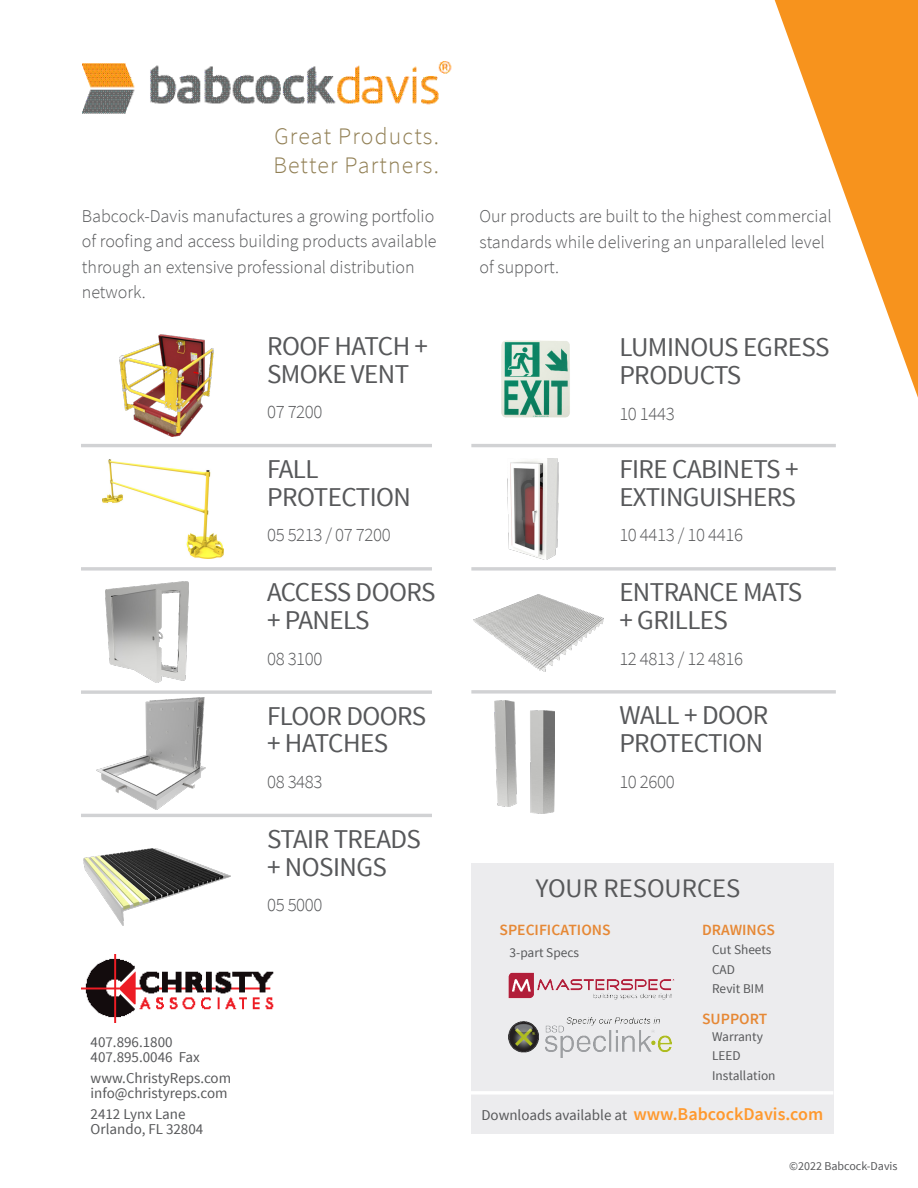
<style>
.page{position:relative;width:918px;height:1188px;background:#fff}
.page>*{position:absolute;margin:0;border:0;box-sizing:border-box;transform-origin:0 0}
.t1{font:27.15px/27.9px "Source Sans Pro";letter-spacing:-.02em;color:#57585a}
.t2{font:26.7px "Source Sans Pro";color:#57585a}
.t3{font:300 23.7px/28.5px "Source Sans Pro";letter-spacing:.05em;color:#917f54}
.t4{font:300 18.75px "Source Sans Pro";letter-spacing:-.02em;color:#57585a}
.t5{font:300 18px/25.5px "Source Sans Pro";color:#57585a}
.t6{font:600 15.6px "Source Sans Pro";color:#e68835}
.t7{font:15px "Source Sans Pro";color:#57585a}
.t8{font:13.35px/19.5px "Source Sans Pro";color:#57585a}
.t9{font:12px "Source Sans Pro";color:#57585a}
.s1{font-weight:600;font-size:18px;color:#ff992e}
</style>
<div class="page">
<img style="left:82px;top:61px;width:370px;height:53px">
<img style="left:501px;top:340px;width:69px;height:78px">
<img style="left:102px;top:459px;width:122px;height:99px">
<img style="left:96px;top:698px;width:110px;height:111px">
<div style="left:471px;top:863px;width:363px;height:271px;background:#ececee"></div>
<hr style="left:81px;top:444px;width:351px;height:3px;background:#d1d2d4">
<svg style="left:81px;top:567px;width:351px;height:4px"></svg>
<svg style="left:81px;top:690px;width:351px;height:4px"></svg>
<hr style="left:81px;top:814px;width:351px;height:3px;background:#d1d2d4">
<hr style="left:471px;top:444px;width:365px;height:3px;background:#d1d2d4">
<svg style="left:471px;top:567px;width:365px;height:4px"></svg>
<svg style="left:471px;top:690px;width:365px;height:4px"></svg>
<img style="left:509px;top:1018px;width:162px;height:39px">
<img style="left:509px;top:972px;width:165px;height:27px">
<img style="left:106px;top:581px;width:82px;height:102px">
<img style="left:84px;top:849px;width:146px;height:77px">
<img style="left:508px;top:458px;width:50px;height:102px">
<img style="left:474px;top:595px;width:129px;height:77px">
<img style="left:495px;top:700px;width:22px;height:107px">
<img style="left:530px;top:710px;width:24px;height:104px">
<img style="left:120px;top:334px;width:94px;height:102px">
<hr style="left:452px;top:1091px;width:381px;height:4px;background:#fff">
<svg style="left:774px;top:0;width:144px;height:398px"></svg>
<img style="left:81px;top:954px;width:193px;height:68px">
<h3 class="t3" style="left:273px;top:123px;width:167px">Great Products.<br>Better Partners.</h3>
<p class="t5" style="left:82px;top:203px;width:356px">Babcock-Davis manufactures a growing portfolio of roofing and access building products available through an extensive professional distribution network.</p>
<h1 class="t1" style="left:267px;top:332px;width:163px">ROOF HATCH +<br>SMOKE VENT</h1>
<p class="t4" style="left:267px;top:400px;width:57px">07 7200</p>
<h1 class="t1" style="left:267px;top:455px;width:145px">FALL<br>PROTECTION</h1>
<p class="t4" style="left:267px;top:524px;width:125px">05 5213 / 07 7200</p>
<h1 class="t1" style="left:267px;top:579px;width:170px">ACCESS DOORS + PANELS</h1>
<p class="t4" style="left:267px;top:647px;width:57px">08 3100</p>
<h1 class="t1" style="left:267px;top:702px;width:161px">FLOOR DOORS + HATCHES</h1>
<p class="t4" style="left:267px;top:770px;width:57px">08 3483</p>
<h1 class="t1" style="left:267px;top:825px;width:155px">STAIR TREADS + NOSINGS</h1>
<p class="t4" style="left:267px;top:894px;width:57px">05 5000</p>
<p class="t7" style="left:91px;top:1033px;width:84px">407.896.1800</p>
<p class="t7" style="left:91px;top:1048px;width:111px">407.895.0046 Fax</p>
<p class="t7" style="left:91px;top:1069px;width:142px">www.ChristyReps.com</p>
<p class="t7" style="left:91px;top:1084px;width:139px">info@christyreps.com</p>
<p class="t7" style="left:91px;top:1105px;width:96px">2412 Lynx Lane</p>
<p class="t7" style="left:91px;top:1120px;width:114px">Orlando, FL 32804</p>
<p class="t5" style="left:479px;top:203px;width:354px">Our products are built to the highest commercial standards while delivering an unparalleled level of support.</p>
<h1 class="t1" style="left:619px;top:334px;width:212px">LUMINOUS EGRESS<br>PRODUCTS</h1>
<p class="t4" style="left:619px;top:402px;width:57px">10 1443</p>
<h1 class="t1" style="left:619px;top:455px;width:181px">FIRE CABINETS +<br>EXTINGUISHERS</h1>
<p class="t4" style="left:619px;top:524px;width:125px">10 4413 / 10 4416</p>
<h1 class="t1" style="left:619px;top:579px;width:184px">ENTRANCE MATS + GRILLES</h1>
<p class="t4" style="left:619px;top:647px;width:125px">12 4813 / 12 4816</p>
<h1 class="t1" style="left:619px;top:702px;width:151px">WALL + DOOR<br>PROTECTION</h1>
<p class="t4" style="left:619px;top:770px;width:57px">10 2600</p>
<h2 class="t2" style="left:536px;top:872px;width:206px">YOUR RESOURCES</h2>
<p class="t6" style="left:702px;top:920px;width:75px">DRAWINGS</p>
<p class="t8" style="left:712px;top:940px;width:61px">Cut Sheets<br>CAD<br>Revit BIM</p>
<p class="t6" style="left:702px;top:1009px;width:67px">SUPPORT</p>
<p class="t8" style="left:712px;top:1027px;width:65px">Warranty<br>LEED<br>Installation</p>
<p class="t7" style="left:481px;top:1105px;width:343px">Downloads available at <span class="s1">www.BabcockDavis.com</span></p>
<p class="t6" style="left:500px;top:920px;width:113px">SPECIFICATIONS</p>
<p class="t8" style="left:510px;top:943px;width:71px">3-part Specs</p>
<p class="t9" style="left:789px;top:1159px;width:110px">©2022 Babcock-Davis</p>
</div>
